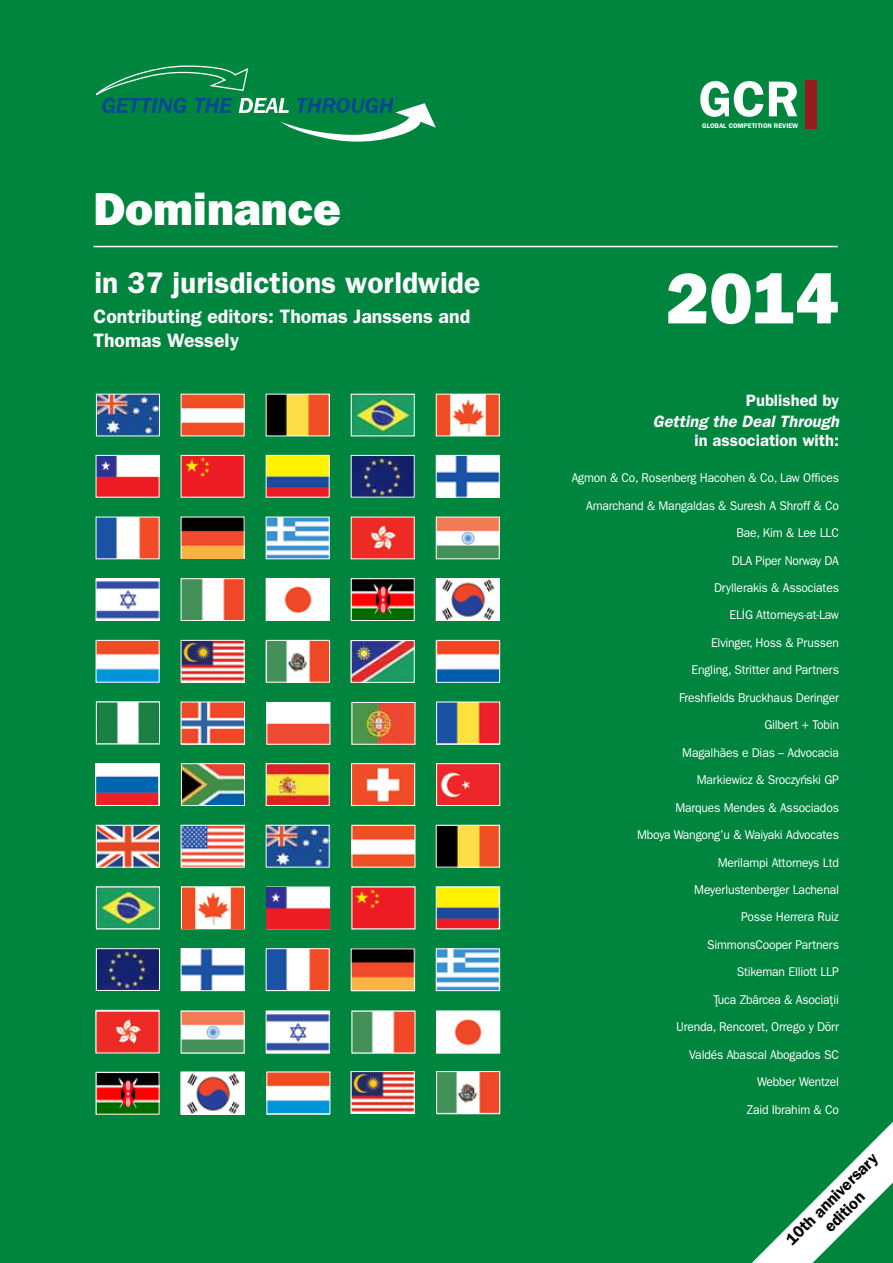
<style>
.page{position:relative;width:893px;height:1263px;background:#00853f}
.page>*{position:absolute;margin:0;border:0;box-sizing:border-box;transform-origin:0 0}
.t1{font:800 72px "Franklin Gothic";color:#fff}
.t2{font:600 50.55px "Franklin Gothic";color:#fff}
.t3{font:800 46.5px "Franklin Gothic";color:#fff}
.t4{font:600 30px "Franklin Gothic";color:#fff}
.t5{font:600 19.5px/24px "Franklin Gothic";color:#fff}
.t6{font:600 16.5px "Franklin Gothic";color:#fff}
.t7{font:600 16.5px/18px "Franklin Gothic";color:#000;text-align:center}
.t8{font:italic 600 16.5px "Franklin Gothic";color:#fff}
.t9{font:12.75px/27.5px "Franklin Gothic";letter-spacing:-.015em;color:#fff;text-align:right;scale:.95 1}
.t10{font:7.65px "Franklin Gothic";color:#004990}
.t11{font:600 6.75px "Franklin Gothic";color:#fff}
.t12{font:6px "Franklin Gothic";color:#fff;scale:.95 1}
.s1{font-family:"Sabon"}
</style>
<div class="page">
<hr style="left:94px;top:246px;width:744px;height:1px;background:#fff">
<img style="left:98px;top:519px;width:59px;height:38px">
<div style="left:96px;top:517px;width:63px;height:42px;border:1px solid #fff"></div>
<img style="left:353px;top:457px;width:60px;height:38px">
<div style="left:351px;top:455px;width:64px;height:42px;border:1px solid #fff"></div>
<img style="left:98px;top:457px;width:59px;height:38px">
<div style="left:96px;top:455px;width:63px;height:42px;border:1px solid #fff"></div>
<img style="left:268px;top:457px;width:60px;height:38px">
<div style="left:266px;top:455px;width:64px;height:42px;border:1px solid #fff"></div>
<img style="left:98px;top:580px;width:59px;height:39px">
<div style="left:96px;top:578px;width:63px;height:43px;border:1px solid #fff"></div>
<img style="left:438px;top:519px;width:60px;height:38px">
<div style="left:436px;top:517px;width:64px;height:42px;border:1px solid #fff"></div>
<img style="left:183px;top:519px;width:59px;height:38px">
<img style="left:268px;top:396px;width:60px;height:38px">
<img style="left:353px;top:396px;width:60px;height:38px">
<div style="left:351px;top:394px;width:64px;height:42px;border:1px solid #fff"></div>
<img style="left:98px;top:396px;width:60px;height:38px">
<div style="left:96px;top:394px;width:64px;height:42px;border:1px solid #fff"></div>
<img style="left:183px;top:396px;width:59px;height:38px">
<img style="left:438px;top:396px;width:60px;height:38px">
<div style="left:436px;top:394px;width:64px;height:42px;border:1px solid #fff"></div>
<img style="left:183px;top:457px;width:59px;height:38px">
<div style="left:181px;top:455px;width:63px;height:42px;border:1px solid #fff"></div>
<img style="left:268px;top:519px;width:60px;height:38px">
<div style="left:266px;top:517px;width:64px;height:42px;border:1px solid #fff"></div>
<img style="left:438px;top:457px;width:60px;height:38px">
<div style="left:436px;top:455px;width:64px;height:42px;border:1px solid #fff"></div>
<svg style="left:96px;top:65px;width:340px;height:77px"></svg>
<img style="left:183px;top:580px;width:59px;height:39px">
<div style="left:181px;top:578px;width:63px;height:43px;border:1px solid #fff"></div>
<svg style="left:266px;top:682px;width:64px;height:1px"></svg>
<img style="left:183px;top:642px;width:59px;height:38px">
<div style="left:181px;top:640px;width:63px;height:42px;border:1px solid #fff"></div>
<img style="left:98px;top:642px;width:59px;height:38px">
<div style="left:96px;top:640px;width:63px;height:42px;border:1px solid #fff"></div>
<img style="left:268px;top:580px;width:60px;height:39px">
<div style="left:266px;top:578px;width:64px;height:43px;border:1px solid #fff"></div>
<img style="left:353px;top:580px;width:60px;height:39px">
<div style="left:351px;top:578px;width:64px;height:43px;border:1px solid #fff"></div>
<img style="left:353px;top:519px;width:60px;height:38px">
<img style="left:438px;top:580px;width:60px;height:39px">
<div style="left:436px;top:578px;width:64px;height:43px;border:1px solid #fff"></div>
<div style="left:181px;top:702px;width:64px;height:43px;background:#dcede4"></div>
<div style="left:436px;top:702px;width:64px;height:43px;background:#dceee5"></div>
<div style="left:96px;top:1010px;width:63px;height:42px;background:linear-gradient(to right,#ee2a24,#ee2a24)"></div>
<div style="left:181px;top:1071px;width:63px;height:43px;background:#8dc8a8"></div>
<img style="left:268px;top:642px;width:60px;height:38px">
<div style="left:266px;top:640px;width:64px;height:42px;border:1px solid #fff"></div>
<img style="left:353px;top:642px;width:60px;height:39px">
<div style="left:351px;top:640px;width:64px;height:43px;border:1px solid #fff"></div>
<img style="left:438px;top:642px;width:60px;height:39px">
<div style="left:436px;top:640px;width:64px;height:43px;border:1px solid #fff"></div>
<img style="left:98px;top:950px;width:60px;height:39px">
<div style="left:96px;top:948px;width:64px;height:43px;border:1px solid #fff"></div>
<img style="left:267px;top:887px;width:63px;height:42px">
<img style="left:354px;top:889px;width:59px;height:38px">
<img style="left:438px;top:889px;width:60px;height:38px">
<div style="left:436px;top:887px;width:64px;height:42px;border:1px solid #fff"></div>
<img style="left:98px;top:704px;width:60px;height:38px">
<div style="left:96px;top:702px;width:64px;height:42px;border:1px solid #fff"></div>
<img style="left:183px;top:950px;width:59px;height:39px">
<div style="left:181px;top:948px;width:63px;height:43px;border:1px solid #fff"></div>
<img style="left:183px;top:704px;width:60px;height:38px">
<div style="left:181px;top:702px;width:64px;height:42px;border:1px solid #fff"></div>
<img style="left:268px;top:950px;width:60px;height:39px">
<div style="left:266px;top:948px;width:64px;height:43px;border:1px solid #fff"></div>
<img style="left:353px;top:950px;width:60px;height:39px">
<div style="left:351px;top:948px;width:64px;height:43px;border:1px solid #fff"></div>
<img style="left:268px;top:704px;width:60px;height:39px">
<div style="left:266px;top:702px;width:64px;height:43px;border:1px solid #fff"></div>
<img style="left:438px;top:950px;width:60px;height:39px">
<div style="left:436px;top:948px;width:64px;height:43px;border:1px solid #fff"></div>
<img style="left:354px;top:704px;width:59px;height:39px">
<div style="left:352px;top:702px;width:63px;height:43px;border:1px solid #fff"></div>
<img style="left:98px;top:1013px;width:59px;height:38px">
<img style="left:438px;top:704px;width:60px;height:38px">
<div style="left:436px;top:702px;width:64px;height:42px;border:1px solid #fff"></div>
<img style="left:183px;top:1013px;width:59px;height:38px">
<div style="left:181px;top:1011px;width:63px;height:42px;border:1px solid #fff"></div>
<img style="left:97px;top:765px;width:60px;height:39px">
<div style="left:95px;top:763px;width:64px;height:43px;border:1px solid #fff"></div>
<img style="left:268px;top:1013px;width:60px;height:38px">
<div style="left:266px;top:1011px;width:64px;height:42px;border:1px solid #fff"></div>
<img style="left:183px;top:765px;width:60px;height:39px">
<div style="left:181px;top:763px;width:64px;height:43px;border:1px solid #fff"></div>
<img style="left:354px;top:1013px;width:59px;height:38px">
<div style="left:352px;top:1011px;width:63px;height:42px;border:1px solid #fff"></div>
<img style="left:268px;top:765px;width:60px;height:39px">
<div style="left:266px;top:763px;width:64px;height:43px;border:1px solid #fff"></div>
<img style="left:438px;top:1013px;width:60px;height:38px">
<div style="left:436px;top:1011px;width:64px;height:42px;border:1px solid #fff"></div>
<img style="left:353px;top:765px;width:60px;height:39px">
<div style="left:351px;top:763px;width:64px;height:43px;border:1px solid #fff"></div>
<img style="left:98px;top:1074px;width:59px;height:38px">
<div style="left:96px;top:1072px;width:63px;height:42px;border:1px solid #fff"></div>
<img style="left:438px;top:765px;width:60px;height:39px">
<div style="left:436px;top:763px;width:64px;height:43px;border:1px solid #fff"></div>
<img style="left:183px;top:1074px;width:59px;height:38px">
<div style="left:181px;top:1072px;width:63px;height:42px;border:1px solid #fff"></div>
<img style="left:98px;top:827px;width:60px;height:38px">
<div style="left:96px;top:825px;width:64px;height:42px;border:1px solid #fff"></div>
<img style="left:268px;top:1073px;width:60px;height:39px">
<div style="left:266px;top:1071px;width:64px;height:43px;border:1px solid #fff"></div>
<img style="left:183px;top:827px;width:59px;height:38px">
<div style="left:181px;top:825px;width:63px;height:42px;border:1px solid #fff"></div>
<img style="left:353px;top:1073px;width:60px;height:39px">
<div style="left:351px;top:1071px;width:64px;height:43px;border:1px solid #fff"></div>
<img style="left:268px;top:827px;width:60px;height:38px">
<div style="left:266px;top:825px;width:64px;height:42px;border:1px solid #fff"></div>
<img style="left:438px;top:1073px;width:60px;height:39px">
<div style="left:436px;top:1071px;width:64px;height:43px;border:1px solid #fff"></div>
<img style="left:354px;top:827px;width:59px;height:38px">
<div style="left:352px;top:825px;width:63px;height:42px;border:1px solid #fff"></div>
<img style="left:438px;top:827px;width:60px;height:38px">
<div style="left:436px;top:825px;width:64px;height:42px;border:1px solid #fff"></div>
<img style="left:98px;top:889px;width:60px;height:38px">
<div style="left:96px;top:887px;width:64px;height:42px;border:1px solid #fff"></div>
<img style="left:183px;top:889px;width:60px;height:38px">
<div style="left:181px;top:887px;width:64px;height:42px;border:1px solid #fff"></div>
<div style="left:805px;top:80px;width:11px;height:49px;background:#981b1e"></div>
<svg style="left:752px;top:1122px;width:141px;height:141px"></svg>
<h3 class="t3" style="left:94px;top:181px;width:249px">Dominance</h3>
<p class="t10" style="left:395px;top:95px;width:7px">®</p>
<h3 class="t4" style="left:94px;top:265px;width:387px">in 37 jurisdictions worldwide</h3>
<h3 class="t5" style="left:94px;top:304px;width:378px">Contributing editors: Thomas Janssens and<br>Thomas Wessely</h3>
<h2 class="t2" style="left:699px;top:69px;width:102px">GCR</h2>
<p class="t11" style="left:702px;top:122px;width:98px">GLOBAL COMPETITION REVIEW</p>
<h1 class="t1" style="left:666px;top:256px;width:174px">2014</h1>
<p class="t6" style="left:746px;top:390px;width:95px">Published by</p>
<p class="t8" style="left:653px;top:411px;width:188px">Getting the Deal Through</p>
<p class="t6" style="left:694px;top:431px;width:146px">in association with:</p>
<p class="t9" style="left:572px;top:464px;width:283px">Agmon &amp; Co, Rosenberg Hacohen &amp; Co, Law Offices<br>Amarchand &amp; Mangaldas &amp; Suresh A Shroff &amp; Co<br>Bae, Kim &amp; Lee LLC<br>DLA Piper Norway DA<br>Dryllerakis &amp; Associates<br>ELIG Attorneys-at-Law</p>
<p class="t12" style="left:742px;top:606px;width:5px">•</p>
<p class="t9" style="left:637px;top:629px;width:214px">Elvinger, Hoss &amp; Prussen<br>Engling, Stritter and Partners<br>Freshfields Bruckhaus Deringer<br>Gilbert + Tobin<br>Magalhães e Dias – Advocacia<br>Markiewicz &amp; Sroczyn´ski GP<br>Marques Mendes &amp; Associados<br>Mboya Wangong’u &amp; Waiyaki Advocates<br>Merilampi Attorneys Ltd<br>Meyerlustenberger Lachenal<br>Posse Herrera Ruiz<br>SimmonsCooper Partners<br>Stikeman Elliott LLP<br>T<span class="s1">¸</span>uca Zbârcea &amp; Asociat<span class="s1">¸</span>ii<br>Urenda, Rencoret, Orrego y Dörr<br>Valdés Abascal Abogados SC<br>Webber Wentzel<br>Zaid Ibrahim &amp; Co</p>
<p class="t7" style="left:782px;top:1236px;width:124px;rotate:-45deg">10th anniversary edition</p>
</div>
